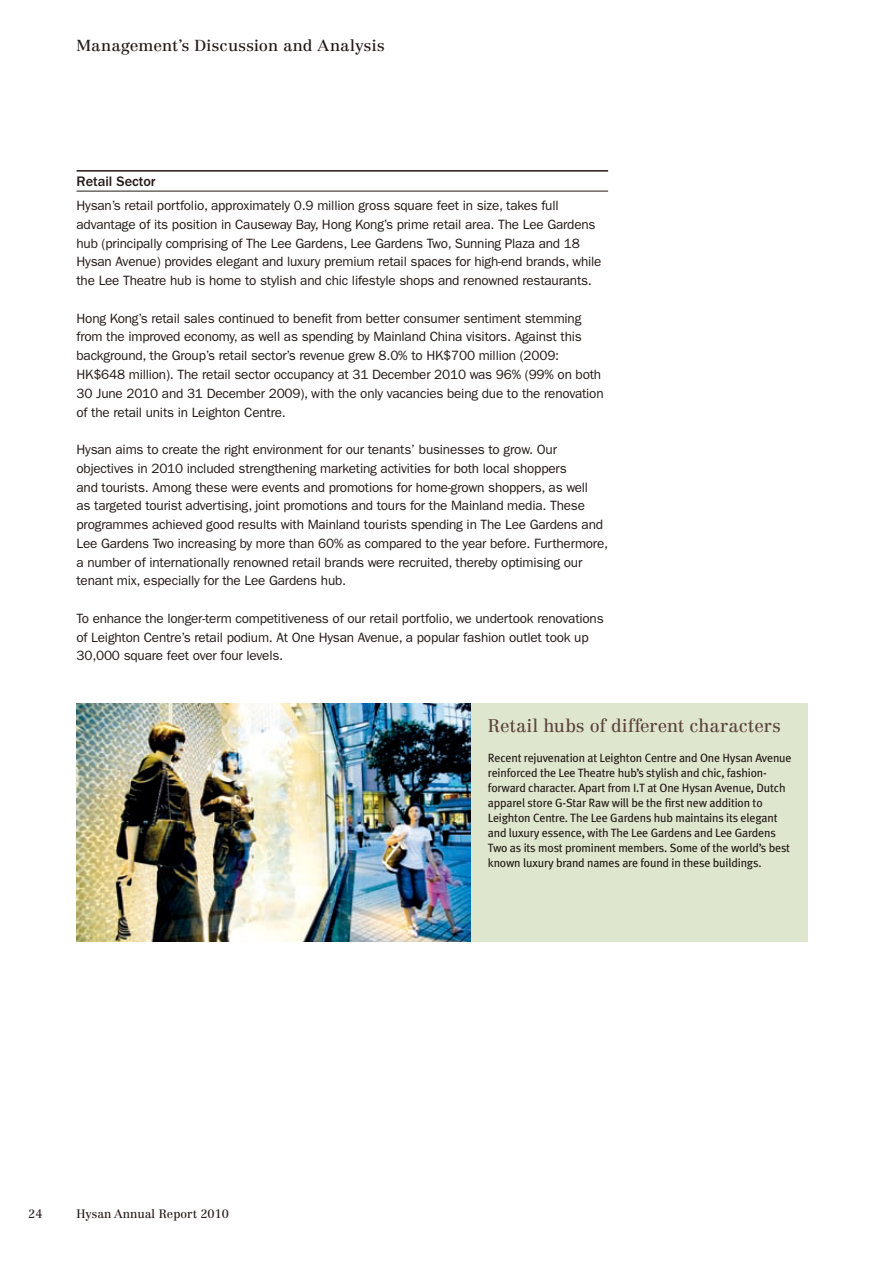
<style>
.page{position:relative;width:893px;height:1263px;background:#fff}
.page>*{position:absolute;margin:0;border:0;box-sizing:border-box;transform-origin:0 0}
.t1{font:18px "Centennial LT Std";color:#5c443c}
.t2{font:15.6px "Centennial LT Std";letter-spacing:.005em;color:#231916;scale:1.05 1}
.t3{font:500 14.25px "ITC Franklin Gothic Std";color:#231916}
.t4{font:13.5px/18.8px "ITC Franklin Gothic Std";letter-spacing:-.015em;color:#231916}
.t5{font:12px/15px "Meta Plus";letter-spacing:-.015em;color:#231916}
.t6{font:12px "Centennial LT Std";color:#231916}
</style>
<div class="page">
<hr style="left:77px;top:170px;width:531px;height:2px;background:#231916">
<hr style="left:77px;top:191px;width:531px;height:1px;background:#231916">
<div style="left:471px;top:703px;width:337px;height:238px;background:#dee6ce"></div>
<img style="left:77px;top:703px;width:394px;height:238px">
<p class="t2" style="left:77px;top:36px;width:295px">Management’s Discussion and Analysis</p>
<p class="t3" style="left:77px;top:173px;width:81px">Retail Sector</p>
<p class="t4" style="left:77px;top:196px;width:527px">Hysan’s retail portfolio, approximately 0.9 million gross square feet in size, takes full advantage of its position in Causeway Bay, Hong Kong’s prime retail area. The Lee Gardens hub (principally comprising of The Lee Gardens, Lee Gardens Two, Sunning Plaza and 18<br>Hysan Avenue) provides elegant and luxury premium retail spaces for high-end brands, while the Lee Theatre hub is home to stylish and chic lifestyle shops and renowned restaurants.</p>
<p class="t4" style="left:77px;top:309px;width:529px">Hong Kong’s retail sales continued to benefit from better consumer sentiment stemming from the improved economy, as well as spending by Mainland China visitors. Against this background, the Group’s retail sector’s revenue grew 8.0% to HK$700 million (2009:<br>HK$648 million). The retail sector occupancy at 31 December 2010 was 96% (99% on both 30 June 2010 and 31 December 2009), with the only vacancies being due to the renovation of the retail units in Leighton Centre.</p>
<p class="t4" style="left:77px;top:440px;width:533px">Hysan aims to create the right environment for our tenants’ businesses to grow. Our objectives in 2010 included strengthening marketing activities for both local shoppers<br>and tourists. Among these were events and promotions for home-grown shoppers, as well<br>as targeted tourist advertising, joint promotions and tours for the Mainland media. These programmes achieved good results with Mainland tourists spending in The Lee Gardens and Lee Gardens Two increasing by more than 60% as compared to the year before. Furthermore, a number of internationally renowned retail brands were recruited, thereby optimising our tenant mix, especially for the Lee Gardens hub.</p>
<p class="t4" style="left:77px;top:609px;width:529px">To enhance the longer-term competitiveness of our retail portfolio, we undertook renovations of Leighton Centre’s retail podium. At One Hysan Avenue, a popular fashion outlet took up<br>30,000 square feet over four levels.</p>
<p class="t6" style="left:28px;top:1207px;width:16px">24</p>
<p class="t6" style="left:77px;top:1207px;width:154px">Hysan Annual Report 2010</p>
<p class="t1" style="left:488px;top:715px;width:294px">Retail hubs of different characters</p>
<p class="t5" style="left:488px;top:750px;width:305px">Recent rejuvenation at Leighton Centre and One Hysan Avenue reinforced the Lee Theatre hub’s stylish and chic, fashion&shy;forward character. Apart from I.T at One Hysan Avenue, Dutch apparel store G-Star Raw will be the first new addition to Leighton Centre. The Lee Gardens hub maintains its elegant and luxury essence, with The Lee Gardens and Lee Gardens Two as its most prominent members. Some of the world’s best known luxury brand names are found in these buildings.</p>
</div>
